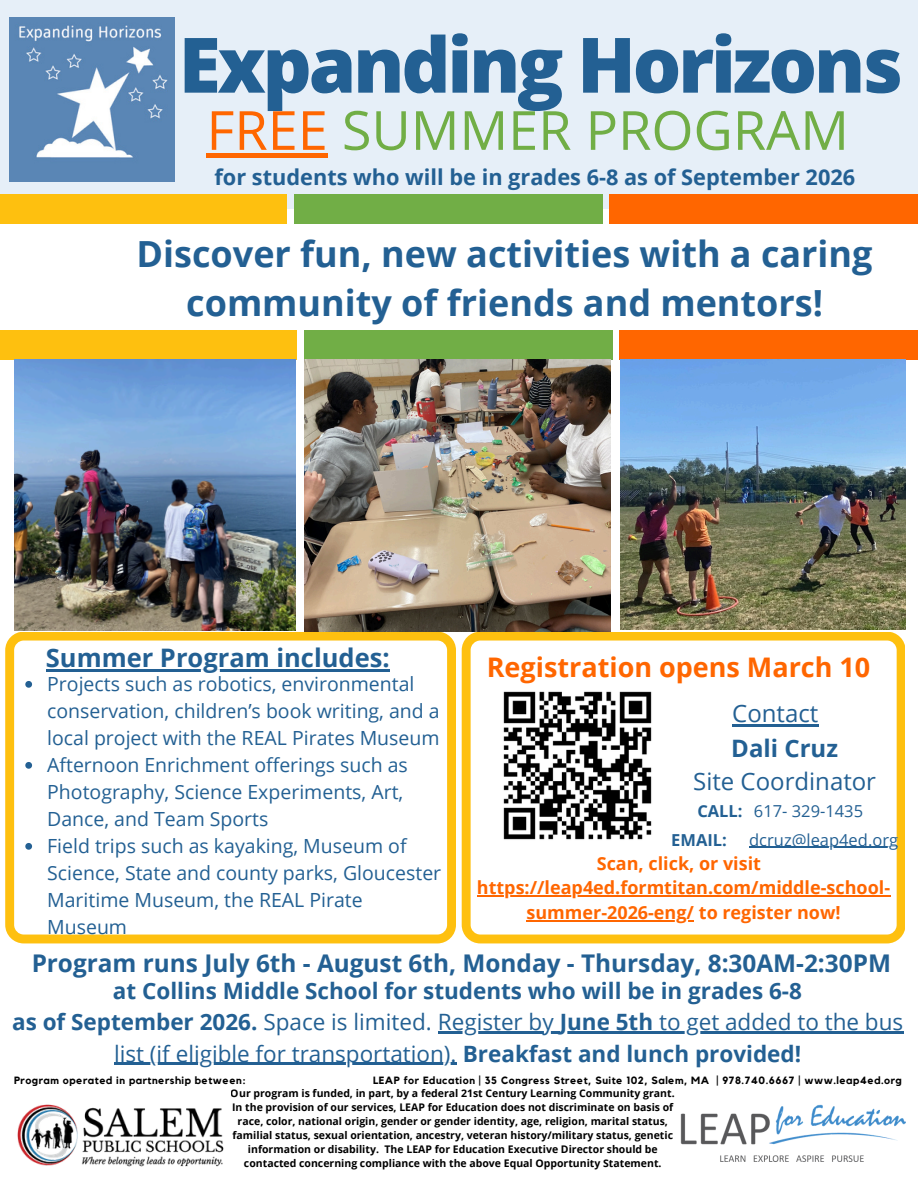
<style>
.page{position:relative;width:918px;height:1188px;background:#fff}
.page>*{position:absolute;margin:0;border:0;box-sizing:border-box;transform-origin:0 0}
.t1{font:800 76.5px "Open Sans";letter-spacing:-.04em;color:#236093}
.t2{font:54px "Open Sans";color:#71ae46}
.t3{font:700 36px/49.5px "Open Sans";color:#236093;text-align:center}
.t4{font:700 27px "Open Sans";color:#f60}
.t5{font:700 25.5px "Open Sans";color:#236093}
.t6{font:700 24.3px "Open Sans";color:#236093}
.t7{font:24px/32.7px "Open Sans";color:#236093;text-align:center}
.t8{font:700 22.5px/31.5px "Open Sans";color:#236093;text-align:center}
.t9{font:700 21.75px "Open Sans";color:#236093}
.t10{font:19.5px/27px "Open Sans";color:#236093}
.t11{font:700 18px/24.8px "Open Sans";color:#f60;text-align:center}
.t12{font:16.5px "Open Sans";color:#236093}
.t13{font:700 16.5px "Open Sans";color:#236093}
.t14{font:700 10.5px/14px "Open Sans";color:#000;text-align:center}
.t15{font:700 10.5px "Kollektif";letter-spacing:.05em;color:#000}
.s1{color:#f60}
.s2{font-weight:700}
.s3{font-weight:400}
</style>
<div class="page">
<div style="left:0;top:0;width:918px;height:209px;background:#e6eff8"></div>
<div style="left:0;top:194px;width:287px;height:29px;background:#fec00f"></div>
<div style="left:294px;top:194px;width:308px;height:29px;background:#71ae46"></div>
<div style="left:610px;top:194px;width:308px;height:29px;background:#f60"></div>
<div style="left:0;top:331px;width:297px;height:29px;background:#fec00f"></div>
<div style="left:304px;top:331px;width:308px;height:29px;background:#71ae46"></div>
<div style="left:620px;top:331px;width:298px;height:29px;background:#f60"></div>
<svg style="left:5px;top:632px;width:451px;height:311px"></svg>
<svg style="left:462px;top:632px;width:443px;height:311px"></svg>
<img style="left:680px;top:1104px;width:226px;height:58px">
<img style="left:17px;top:1104px;width:207px;height:63px">
<img style="left:10px;top:17px;width:164px;height:164px">
<img style="left:14px;top:359px;width:281px;height:272px">
<img style="left:621px;top:359px;width:284px;height:270px">
<img style="left:305px;top:359px;width:306px;height:270px">
<img style="left:496px;top:683px;width:164px;height:164px">
<hr style="left:438px;top:1031px;width:122px;height:2px;background:#236093">
<hr style="left:560px;top:1031px;width:93px;height:2px;background:#236093">
<hr style="left:653px;top:1031px;width:250px;height:2px;background:#236093">
<hr style="left:114px;top:1063px;width:343px;height:2px;background:#236093">
<hr style="left:46px;top:670px;width:344px;height:2px;background:#236093">
<div style="left:207px;top:153px;width:121px;height:5px;background:#f60"></div>
<hr style="left:477px;top:895px;width:413px;height:2px;background:#f60">
<hr style="left:527px;top:920px;width:167px;height:1px;background:#f60">
<hr style="left:749px;top:847px;width:149px;height:1px;background:#236093">
<hr style="left:732px;top:725px;width:86px;height:2px;background:#236093">
<svg style="left:25px;top:681px;width:7px;height:7px"></svg>
<svg style="left:25px;top:762px;width:7px;height:7px"></svg>
<svg style="left:25px;top:843px;width:7px;height:7px"></svg>
<h1 class="t1" style="left:179px;top:11px;width:726px">Expanding Horizons</h1>
<h6 class="t2" style="left:207px;top:92px;width:644px"><span class="s1">FREE</span> SUMMER PROGRAM</h6>
<h6 class="t9" style="left:215px;top:161px;width:642px">for students who will be in grades 6-8 as of September 2026</h6>
<h2 class="t3" style="left:137px;top:228px;width:737px">Discover fun, new activities with a caring community of friends and mentors!</h2>
<h3 class="t5" style="left:46px;top:640px;width:345px">Summer Program includes:</h3>
<h4 class="t4" style="left:487px;top:648px;width:385px">Registration opens March 10</h4>
<p class="t10" style="left:47px;top:670px;width:394px">Projects such as robotics, environmental conservation, children’s book writing, and a local project with the REAL Pirates Museum</p>
<p class="t10" style="left:47px;top:751px;width:362px">Afternoon Enrichment offerings such as<br>Photography, Science Experiments, Art,<br>Dance, and Team Sports</p>
<p class="t10" style="left:47px;top:832px;width:396px">Field trips such as kayaking, Museum of<br>Science, State and county parks, Gloucester<br>Maritime Museum, the REAL Pirate<br>Museum</p>
<h5 class="t7" style="left:732px;top:697px;width:88px">Contact</h5>
<h6 class="t7" style="left:693px;top:731px;width:184px"><span class="s2">Dali Cruz<br></span>Site Coordinator</h6>
<p class="t13" style="left:697px;top:800px;width:47px">CALL:</p>
<p class="t12" style="left:754px;top:799px;width:111px">617- 329-1435</p>
<p class="t13" style="left:671px;top:829px;width:57px">EMAIL:</p>
<p class="t12" style="left:749px;top:828px;width:150px">dcruz@leap4ed.org</p>
<p class="t11" style="left:597px;top:850px;width:166px">Scan, click, or visit</p>
<p class="t11" style="left:477px;top:875px;width:415px">https://leap4ed.formtitan.com/middle-school&shy;summer-2026-eng/ to register now!</p>
<h3 class="t6" style="left:32px;top:946px;width:861px">Program runs July 6th - August 6th, Monday - Thursday, 8:30AM-2:30PM</h3>
<h6 class="t8" style="left:12px;top:974px;width:893px">at Collins Middle School for students who will be in grades 6-8<br>as of September 2026. <span class="s3">Space is limited. Register by</span> June 5th <span class="s3">to get added to the bus list (if eligible for transportation).</span> Breakfast and lunch provided!</h6>
<p class="t15" style="left:14px;top:1075px;width:233px">Program operated in partnership between:</p>
<p class="t15" style="left:373px;top:1075px;width:530px">LEAP for Education | 35 Congress Street, Suite 102, Salem, MA | 978.740.6667 | www.leap4ed.org</p>
<p class="t14" style="left:231px;top:1086px;width:445px">Our program is funded, in part, by a federal 21st Century Learning Community grant.<br>In the provision of our services, LEAP for Education does not discriminate on basis of race, color, national origin, gender or gender identity, age, religion, marital status, familial status, sexual orientation, ancestry, veteran history/military status, genetic information or disability. The LEAP for Education Executive Director should be contacted concerning compliance with the above Equal Opportunity Statement.</p>
</div>
